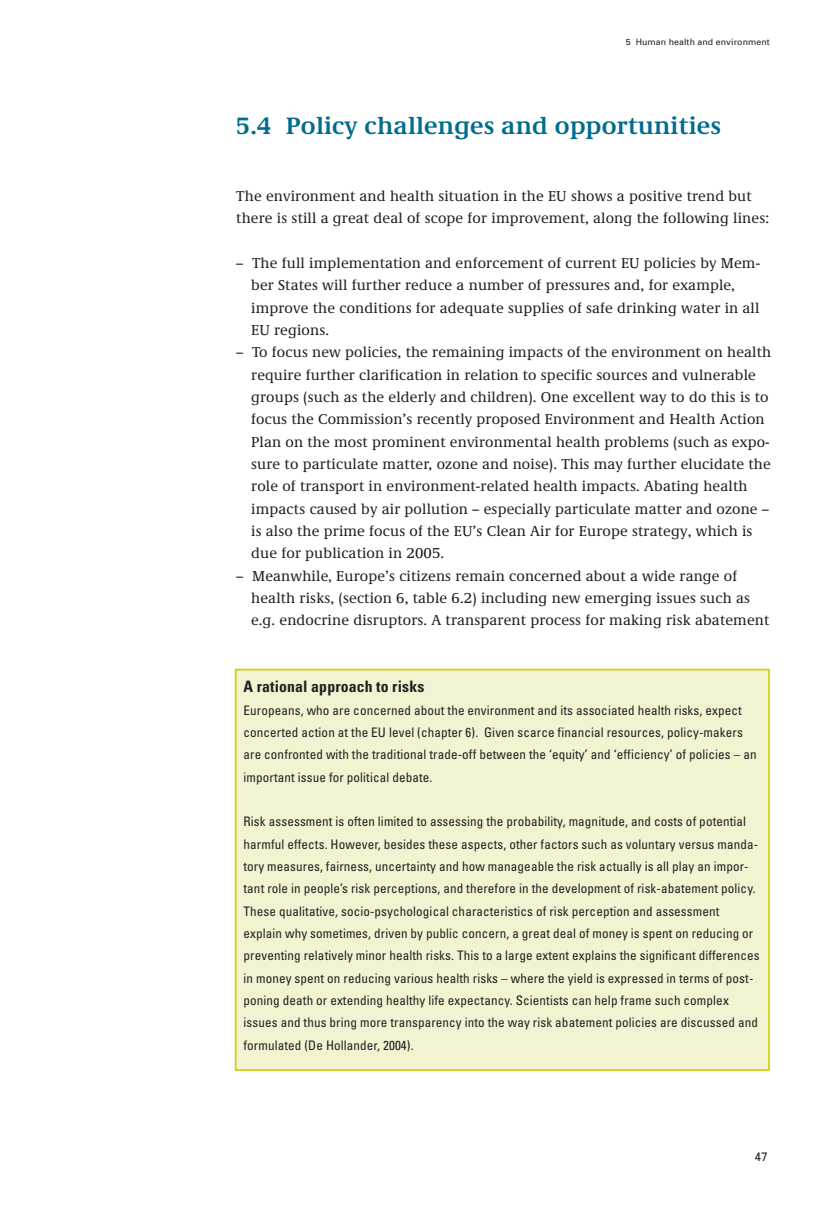
<style>
.page{position:relative;width:819px;height:1216px;background:#fff}
.page>*{position:absolute;margin:0;border:0;box-sizing:border-box;transform-origin:0 0}
.t1{font:700 24.5px "RIVM Demos";letter-spacing:.01em;color:#006c8c}
.t2{font:700 condensed 15.75px "Univers";letter-spacing:.01em;color:#231f20}
.t3{font:14.88px/22.4px "RIVM Demos";letter-spacing:.01em;color:#231f20}
.t4{font:condensed 13.12px/22.4px "Univers";letter-spacing:.01em;color:#231f20}
.t5{font:12.25px "Univers";color:#231f20}
.t6{font:8.75px "Univers";letter-spacing:.01em;color:#231f20}
</style>
<div class="page">
<div style="left:235px;top:669px;width:533px;height:401px;background:#f3f3d1"></div>
<div style="left:234px;top:669px;width:535px;height:402px;border:2px solid #d1cf12"></div>
<p class="t6" style="left:625px;top:38px;width:145px">5 Human health and environment</p>
<h1 class="t1" style="left:236px;top:116px;width:485px">5.4 Policy challenges and opportunities</h1>
<p class="t3" style="left:236px;top:186px;width:534px">The environment and health situation in the EU shows a positive trend but there is still a great deal of scope for improvement, along the following lines:</p>
<p class="t3" style="left:251px;top:253px;width:510px;text-indent:-15px">– The full implementation and enforcement of current EU policies by Mem&shy;ber States will further reduce a number of pressures and, for example, improve the conditions for adequate supplies of safe drinking water in all EU regions.</p>
<p class="t3" style="left:251px;top:342px;width:521px;text-indent:-15px">– To focus new policies, the remaining impacts of the environment on health require further clarification in relation to specific sources and vulnerable groups (such as the elderly and children). One excellent way to do this is to focus the Commission’s recently proposed Environment and Health Action Plan on the most prominent environmental health problems (such as expo&shy;sure to particulate matter, ozone and noise). This may further elucidate the role of transport in environment-related health impacts. Abating health impacts caused by air pollution – especially particulate matter and ozone – is also the prime focus of the EU’s Clean Air for Europe strategy, which is due for publication in 2005.</p>
<p class="t3" style="left:251px;top:566px;width:519px;text-indent:-15px">– Meanwhile, Europe’s citizens remain concerned about a wide range of health risks, (section 6, table 6.2) including new emerging issues such as e.g. endocrine disruptors. A transparent process for making risk abatement</p>
<p class="t2" style="left:243px;top:681px;width:182px">A rational approach to risks</p>
<p class="t4" style="left:243px;top:700px;width:514px">Europeans, who are concerned about the environment and its associated health risks, expect concerted action at the EU level (chapter 6). Given scarce financial resources, policy-makers are confronted with the traditional trade-off between the ‘equity’ and ‘efficiency’ of policies – an important issue for political debate.</p>
<p class="t4" style="left:243px;top:811px;width:517px">Risk assessment is often limited to assessing the probability, magnitude, and costs of potential harmful effects. However, besides these aspects, other factors such as voluntary versus manda&shy;tory measures, fairness, uncertainty and how manageable the risk actually is all play an impor&shy;tant role in people’s risk perceptions, and therefore in the development of risk-abatement policy.<br>These qualitative, socio-psychological characteristics of risk perception and assessment explain why sometimes, driven by public concern, a great deal of money is spent on reducing or preventing relatively minor health risks. This to a large extent explains the significant differences in money spent on reducing various health risks – where the yield is expressed in terms of post&shy;poning death or extending healthy life expectancy. Scientists can help frame such complex issues and thus bring more transparency into the way risk abatement policies are discussed and formulated (De Hollander, 2004).</p>
<p class="t5" style="left:754px;top:1152px;width:15px">47</p>
</div>
